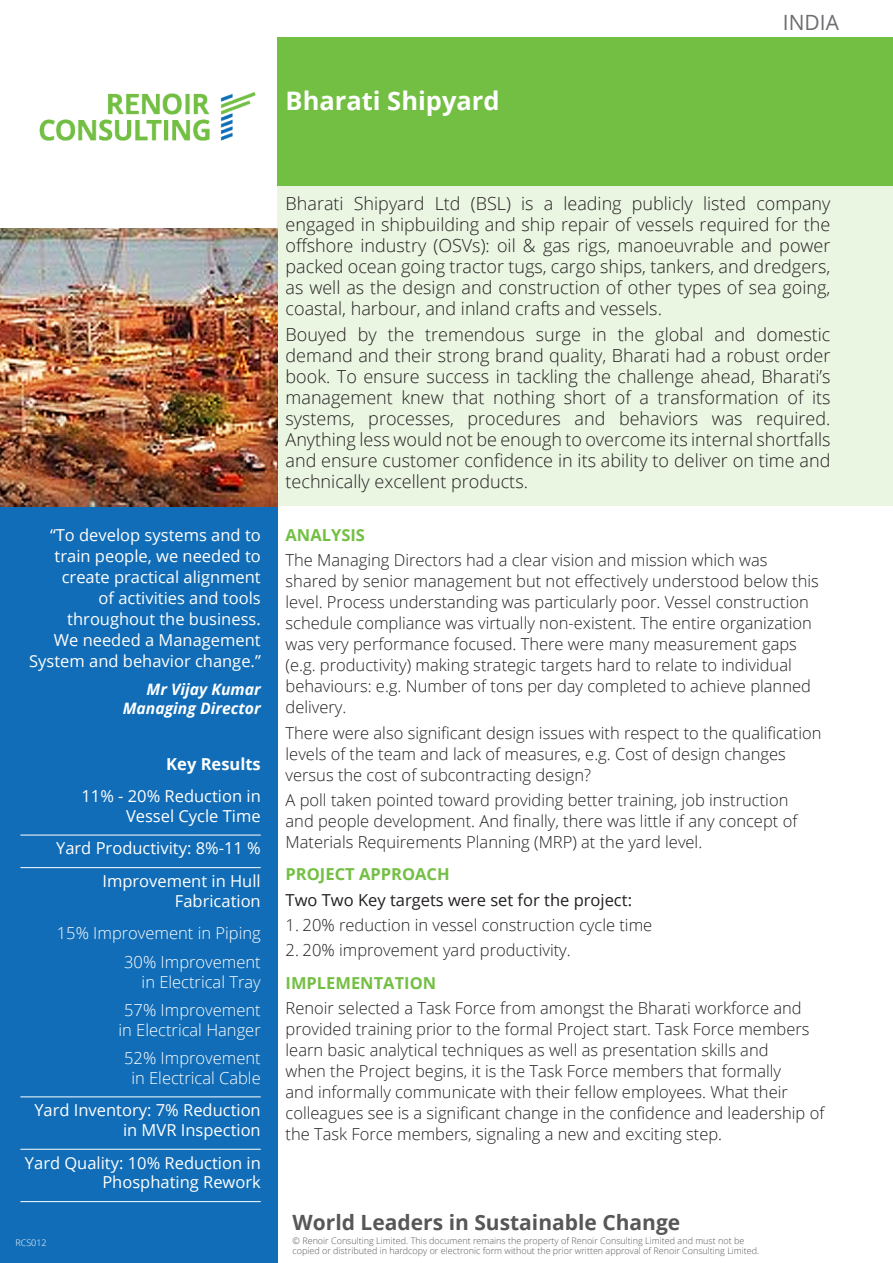
<style>
.page{position:relative;width:893px;height:1263px;background:#fff}
.page>*{position:absolute;margin:0;border:0;box-sizing:border-box;transform-origin:0 0}
.Main_Title{font:700 25.5px "Open Sans";color:#fff}
.t1{font:700 21px "Open Sans";color:#575757}
.t2{font:21px "Open Sans";color:#6c6d70}
.Main_Para{font:300 18px/21px "Open Sans";color:#231f20;text-align:justify}
.General_Para{font:300 16.5px/21px "Open Sans";color:#231f20}
.Key_Results_underlin{font:16.5px/19.8px "Open Sans";color:#fff;text-align:right}
.Testimonial{font:16.5px/21px "Open Sans";color:#fff;text-align:right}
.Key_Results_underlin-2{font:300 16.5px/19.8px "Open Sans";color:#fff;text-align:center}
.Section_Titles{font:700 16.5px "Open Sans";color:#73bf43}
.General_Para-2{font:16.5px "Open Sans";color:#231f20}
.Key_Results{font:700 16.5px "Open Sans";color:#fff}
.Testimonial_name_des{font:italic 700 15.75px/18.9px "Open Sans";color:#fff;text-align:right}
.t3{font:300 9px/10.5px "Open Sans";color:#575757}
.t4{font:300 9px "Open Sans";color:#fff}
</style>
<div class="page">
<div style="left:0;top:506px;width:277px;height:757px;background:#116db7"></div>
<div style="left:277px;top:37px;width:615px;height:149px;background:#73bf43"></div>
<img style="left:39px;top:93px;width:216px;height:47px">
<div style="left:277px;top:186px;width:615px;height:320px;background:#eaf5e2"></div>
<hr style="left:20px;top:835px;width:241px;height:1px;background:#fff">
<hr style="left:20px;top:867px;width:241px;height:1px;background:#fff">
<hr style="left:20px;top:1096px;width:241px;height:1px;background:#fff">
<hr style="left:20px;top:1149px;width:241px;height:1px;background:#fff">
<hr style="left:20px;top:1201px;width:241px;height:1px;background:#fff">
<img style="left:0;top:229px;width:277px;height:277px">
<p class="Main_Title" style="left:286px;top:83px;width:216px">Bharati Shipyard</p>
<p class="t2" style="left:783px;top:8px;width:58px">INDIA</p>
<p class="Testimonial" style="left:29px;top:524px;width:233px">“To develop systems and to train people, we needed to create practical alignment<br>of activities and tools throughout the business.<br>We needed a Management<br>System and behavior change.”</p>
<p class="Testimonial_name_des" style="left:123px;top:679px;width:140px">Mr Vijay Kumar<br>Managing Director</p>
<p class="Key_Results" style="left:166px;top:752px;width:96px">Key Results</p>
<p class="Key_Results_underlin" style="left:81px;top:786px;width:181px">11% - 20% Reduction in<br>Vessel Cycle Time</p>
<p class="Key_Results_underlin" style="left:56px;top:838px;width:206px">Yard Productivity: 8%-11 %</p>
<p class="Key_Results_underlin" style="left:102px;top:871px;width:160px">Improvement in Hull<br>Fabrication</p>
<p class="Key_Results_underlin-2" style="left:57px;top:923px;width:205px">15% Improvement in Piping</p>
<p class="Key_Results_underlin-2" style="left:124px;top:951px;width:138px;text-align:right">30% Improvement in Electrical Tray</p>
<p class="Key_Results_underlin-2" style="left:119px;top:999px;width:144px">57% Improvement in Electrical Hanger</p>
<p class="Key_Results_underlin-2" style="left:124px;top:1047px;width:138px">52% Improvement in Electrical Cable</p>
<p class="Key_Results_underlin" style="left:34px;top:1100px;width:228px">Yard Inventory: 7% Reduction in MVR Inspection</p>
<p class="Key_Results_underlin" style="left:25px;top:1152px;width:237px">Yard Quality: 10% Reduction in<br>Phosphating Rework</p>
<p class="t4" style="left:15px;top:1237px;width:33px">RCS012</p>
<p class="Main_Para" style="left:286px;top:193px;width:546px">Bharati Shipyard Ltd (BSL) is a leading publicly listed company engaged in shipbuilding and ship repair of vessels required for the offshore industry (OSVs): oil &amp; gas rigs, manoeuvrable and power packed ocean going tractor tugs, cargo ships, tankers, and dredgers, as well as the design and construction of other types of sea going, coastal, harbour, and inland crafts and vessels.</p>
<p class="Main_Para" style="left:286px;top:323px;width:546px">Bouyed by the tremendous surge in the global and domestic demand and their strong brand quality, Bharati had a robust order book. To ensure success in tackling the challenge ahead, Bharati’s management knew that nothing short of a transformation of its systems, processes, procedures and behaviors was required.<br>Anything less would not be enough to overcome its internal shortfalls and ensure customer confidence in its ability to deliver on time and technically excellent products.</p>
<p class="Section_Titles" style="left:286px;top:523px;width:81px">ANALYSIS</p>
<p class="General_Para" style="left:286px;top:549px;width:535px">The Managing Directors had a clear vision and mission which was shared by senior management but not effectively understood below this level. Process understanding was particularly poor. Vessel construction schedule compliance was virtually non-existent. The entire organization was very performance focused. There were many measurement gaps (e.g. productivity) making strategic targets hard to relate to individual behaviours: e.g. Number of tons per day completed to achieve planned delivery.</p>
<p class="General_Para" style="left:286px;top:722px;width:537px">There were also significant design issues with respect to the qualification levels of the team and lack of measures, e.g. Cost of design changes versus the cost of subcontracting design?</p>
<p class="General_Para" style="left:286px;top:789px;width:513px">A poll taken pointed toward providing better training, job instruction and people development. And finally, there was little if any concept of<br>Materials Requirements Planning (MRP) at the yard level.</p>
<p class="Section_Titles" style="left:286px;top:863px;width:166px">PROJECT APPROACH</p>
<p class="General_Para-2" style="left:286px;top:888px;width:348px">Two Two Key targets were set for the project:</p>
<p class="General_Para" style="left:286px;top:914px;width:368px">1. 20% reduction in vessel construction cycle time</p>
<p class="General_Para" style="left:286px;top:939px;width:287px">2. 20% improvement yard productivity.</p>
<p class="Section_Titles" style="left:286px;top:971px;width:152px">IMPLEMENTATION</p>
<p class="General_Para" style="left:286px;top:997px;width:540px">Renoir selected a Task Force from amongst the Bharati workforce and provided training prior to the formal Project start. Task Force members learn basic analytical techniques as well as presentation skills and<br>when the Project begins, it is the Task Force members that formally<br>and informally communicate with their fellow employees. What their colleagues see is a significant change in the confidence and leadership of the Task Force members, signaling a new and exciting step.</p>
<p class="t1" style="left:293px;top:1208px;width:389px">World Leaders in Sustainable Change</p>
<p class="t3" style="left:293px;top:1235px;width:468px">© Renoir Consulting Limited. This document remains the property of Renoir Consulting Limited and must not be copied or distributed in hardcopy or electronic form without the prior written approval of Renoir Consulting Limited.</p>
</div>
